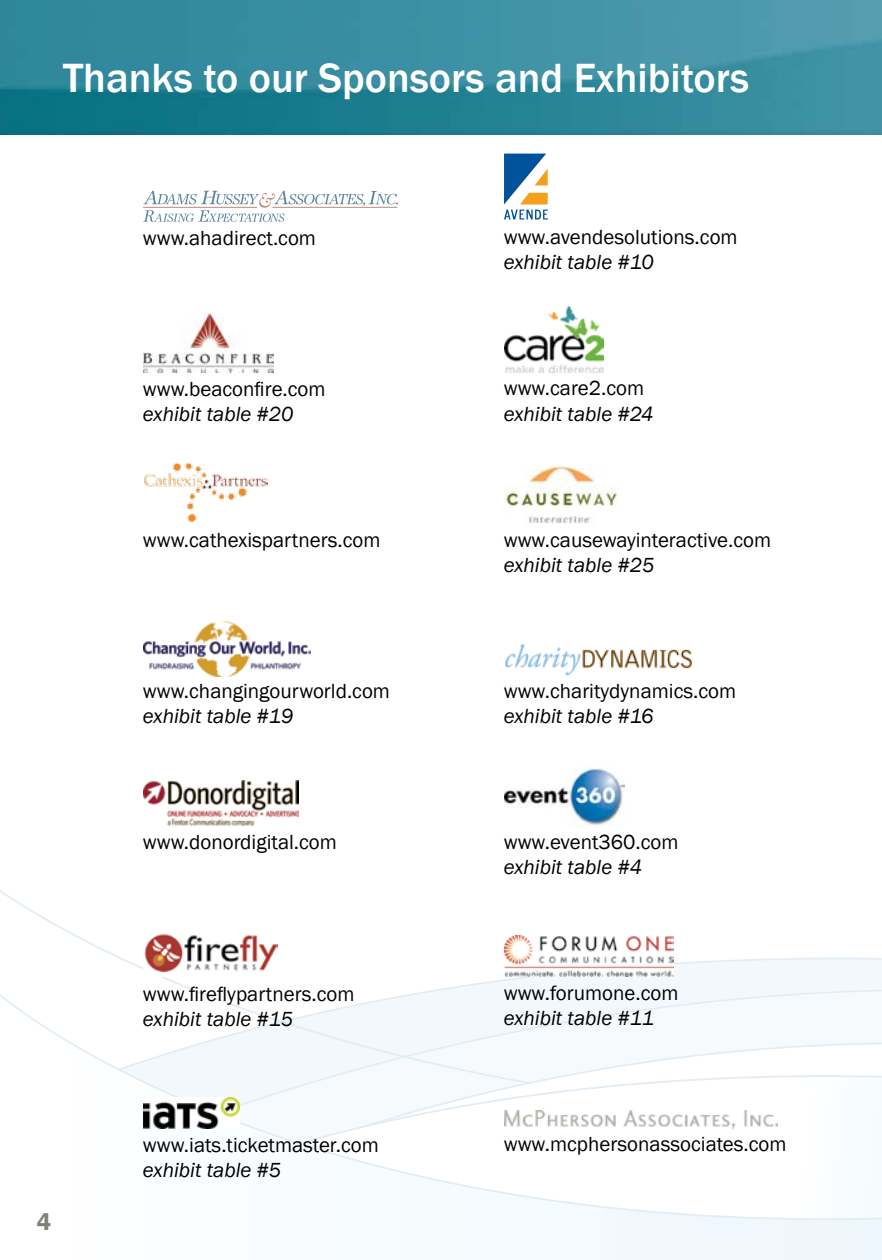
<style>
.page{position:relative;width:882px;height:1260px;background:#fff}
.page>*{position:absolute;margin:0;border:0;box-sizing:border-box;transform-origin:0 0}
.t1{font:500 42px "Franklin Gothic";color:#fff}
.t2{font:21px "Franklin Gothic";color:#000}
.t3{font:italic 21px "Franklin Gothic";color:#000}
</style>
<div class="page">
<img style="left:0;top:0;width:882px;height:135px">
<img style="left:143px;top:621px;width:168px;height:55px">
<img style="left:143px;top:781px;width:156px;height:44px">
<svg style="left:143px;top:191px;width:255px;height:31px"></svg>
<img style="left:505px;top:644px;width:187px;height:32px">
<img style="left:143px;top:313px;width:130px;height:60px">
<img style="left:504px;top:768px;width:120px;height:57px">
<img style="left:144px;top:462px;width:124px;height:61px">
<img style="left:504px;top:307px;width:100px;height:66px">
<img style="left:504px;top:465px;width:114px;height:58px">
<svg style="left:504px;top:154px;width:44px;height:50px"></svg>
<svg style="left:504px;top:210px;width:44px;height:10px"></svg>
<svg style="left:0;top:890px;width:882px;height:370px"></svg>
<h1 class="t1" style="left:63px;top:52px;width:688px">Thanks to our Sponsors and Exhibitors</h1>
<p class="t2" style="left:143px;top:225px;width:175px">www.ahadirect.com</p>
<p class="t2" style="left:504px;top:224px;width:235px">www.avendesolutions.com</p>
<p class="t3" style="left:504px;top:249px;width:151px">exhibit table #10</p>
<p class="t2" style="left:143px;top:376px;width:184px">www.beaconfire.com</p>
<p class="t3" style="left:143px;top:401px;width:152px">exhibit table #20</p>
<p class="t2" style="left:504px;top:375px;width:142px">www.care2.com</p>
<p class="t3" style="left:504px;top:400px;width:151px">exhibit table #24</p>
<p class="t2" style="left:143px;top:527px;width:239px">www.cathexispartners.com</p>
<p class="t2" style="left:504px;top:526px;width:269px">www.causewayinteractive.com</p>
<p class="t3" style="left:504px;top:552px;width:152px">exhibit table #25</p>
<p class="t2" style="left:143px;top:678px;width:249px">www.changingourworld.com</p>
<p class="t3" style="left:143px;top:703px;width:152px">exhibit table #19</p>
<p class="t2" style="left:504px;top:678px;width:234px">www.charitydynamics.com</p>
<p class="t3" style="left:504px;top:703px;width:151px">exhibit table #16</p>
<p class="t2" style="left:143px;top:829px;width:196px">www.donordigital.com</p>
<p class="t2" style="left:504px;top:829px;width:176px">www.event360.com</p>
<p class="t3" style="left:504px;top:854px;width:140px">exhibit table #4</p>
<p class="t2" style="left:143px;top:981px;width:213px">www.fireflypartners.com</p>
<p class="t3" style="left:143px;top:1006px;width:152px">exhibit table #15</p>
<p class="t2" style="left:504px;top:980px;width:176px">www.forumone.com</p>
<p class="t3" style="left:504px;top:1005px;width:152px">exhibit table #11</p>
<p class="t2" style="left:143px;top:1132px;width:237px">www.iats.ticketmaster.com</p>
<p class="t3" style="left:143px;top:1157px;width:140px">exhibit table #5</p>
<p class="t2" style="left:504px;top:1131px;width:284px">www.mcphersonassociates.com</p>
</div>
